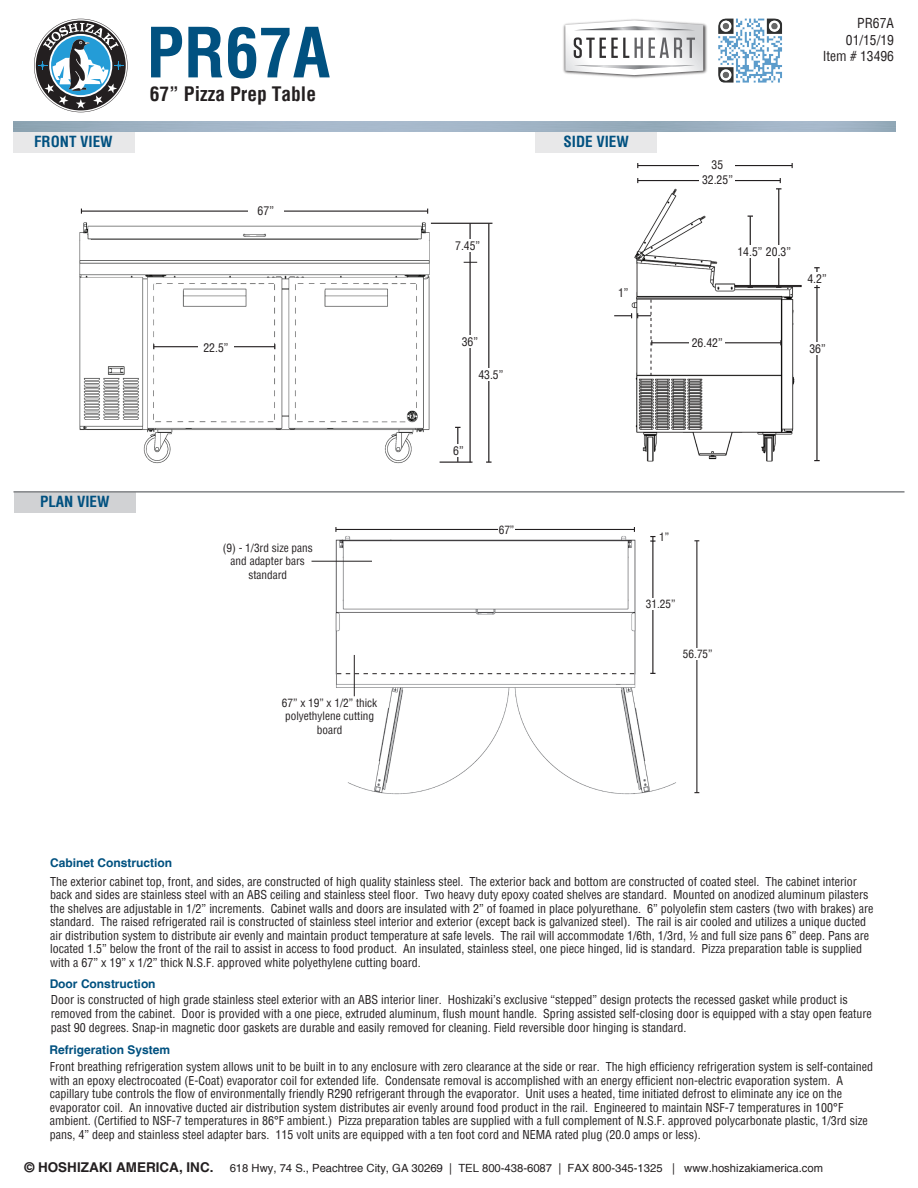
<style>
.page{position:relative;width:918px;height:1188px;background:#fff}
.page>*{position:absolute;margin:0;border:0;box-sizing:border-box;transform-origin:0 0}
.t1{font:700 condensed 67.5px "Helvetica";color:#015180}
.t2{font:700 condensed 19.5px "Helvetica";color:#231f20}
.t3{font:700 condensed 15px "Helvetica";color:#015180}
.t4{font:condensed 13.5px/16.2px "Helvetica";color:#231f20;text-align:right}
.t5{font:condensed 12px/13.5px "Helvetica";color:#231f20}
.t6{font:700 12px "Helvetica";color:#015180}
.t7{font:condensed 11.7px "Helvetica";color:#231f20}
.t8{font:11.25px "Helvetica";color:#231f20}
.t9{font:condensed 11.25px/13.5px "Helvetica";color:#231f20;text-align:center}
.s1{font-weight:700;font-size:13.5px}
</style>
<div class="page">
<div style="left:14px;top:493px;width:122px;height:20px;background:#d1d2d4"></div>
<svg style="left:34px;top:19px;width:94px;height:93px"></svg>
<hr style="left:14px;top:491px;width:890px;height:2px;background:#808285">
<div style="left:535px;top:132px;width:122px;height:21px;background:#e8e8e9"></div>
<div style="left:13px;top:132px;width:122px;height:21px;background:#e8e8e9"></div>
<img style="left:634px;top:188px;width:161px;height:274px">
<hr style="left:638px;top:165px;width:154px;height:1px;background:#231f20">
<div style="left:700px;top:159px;width:35px;height:12px;background:#fff"></div>
<hr style="left:816px;top:268px;width:2px;height:193px;background:#231f20">
<div style="left:807px;top:342px;width:21px;height:13px;background:#fff"></div>
<hr style="left:638px;top:180px;width:142px;height:1px;background:#231f20">
<div style="left:700px;top:174px;width:35px;height:12px;background:#fff"></div>
<hr style="left:652px;top:342px;width:129px;height:1px;background:#231f20">
<svg style="left:614px;top:300px;width:38px;height:76px"></svg>
<div style="left:690px;top:336px;width:35px;height:13px;background:#fff"></div>
<div style="left:735px;top:285px;width:66px;height:2px;border:1px solid #231f20"></div>
<div style="left:807px;top:272px;width:20px;height:13px;background:#fff"></div>
<hr style="left:750px;top:216px;width:1px;height:71px;background:#231f20">
<div style="left:736px;top:245px;width:28px;height:13px;background:#fff"></div>
<hr style="left:778px;top:189px;width:1px;height:98px;background:#231f20">
<svg style="left:776px;top:178px;width:5px;height:11px"></svg>
<div style="left:765px;top:245px;width:27px;height:13px;background:#fff"></div>
<img style="left:563px;top:19px;width:144px;height:59px">
<svg style="left:565px;top:20px;width:138px;height:55px"></svg>
<img style="left:79px;top:222px;width:352px;height:242px">
<hr style="left:81px;top:211px;width:347px;height:1px;background:#231f20">
<div style="left:248px;top:206px;width:35px;height:9px;background:#fff"></div>
<hr style="left:488px;top:224px;width:1px;height:238px;background:#231f20">
<svg style="left:486px;top:461px;width:6px;height:2px"></svg>
<div style="left:477px;top:368px;width:28px;height:13px;background:#fff"></div>
<hr style="left:469px;top:223px;width:2px;height:239px;background:#231f20">
<svg style="left:464px;top:262px;width:13px;height:1px"></svg>
<div style="left:452px;top:239px;width:31px;height:13px;background:#fff"></div>
<div style="left:462px;top:335px;width:16px;height:13px;background:#fff"></div>
<hr style="left:440px;top:462px;width:32px;height:1px;background:#231f20">
<hr style="left:457px;top:427px;width:1px;height:35px;background:#231f20">
<div style="left:453px;top:444px;width:11px;height:13px;background:#fff"></div>
<hr style="left:154px;top:346px;width:121px;height:1px;background:#231f20">
<div style="left:198px;top:341px;width:36px;height:12px;background:#fff"></div>
<hr style="left:336px;top:529px;width:298px;height:1px;background:#231f20">
<div style="left:498px;top:524px;width:17px;height:12px;background:#fff"></div>
<hr style="left:431px;top:223px;width:61px;height:1px;background:#231f20">
<img style="left:333px;top:536px;width:367px;height:259px">
<hr style="left:652px;top:541px;width:1px;height:132px;background:#231f20">
<hr style="left:696px;top:541px;width:1px;height:252px;background:#231f20">
<div style="left:683px;top:648px;width:30px;height:12px;background:#fff"></div>
<div style="left:645px;top:598px;width:32px;height:12px;background:#fff"></div>
<svg style="left:644px;top:536px;width:11px;height:6px"></svg>
<div style="left:658px;top:532px;width:12px;height:10px;background:#fff"></div>
<svg style="left:337px;top:673px;width:297px;height:1px"></svg>
<div style="left:280px;top:695px;width:99px;height:41px;background:#fff"></div>
<hr style="left:354px;top:655px;width:1px;height:41px;background:#231f20">
<hr style="left:312px;top:561px;width:60px;height:1px;background:#231f20">
<img style="left:718px;top:18px;width:64px;height:65px">
<h1 class="t1" style="left:146px;top:8px;width:185px">PR67A</h1>
<h2 class="t2" style="left:150px;top:81px;width:168px">67” Pizza Prep Table</h2>
<p class="t3" style="left:34px;top:131px;width:80px">FRONT VIEW</p>
<p class="t3" style="left:564px;top:131px;width:67px">SIDE VIEW</p>
<p class="t7" style="left:258px;top:203px;width:18px">67”</p>
<p class="t7" style="left:203px;top:340px;width:27px">22.5”</p>
<p class="t7" style="left:455px;top:238px;width:27px">7.45”</p>
<p class="t7" style="left:462px;top:334px;width:18px">36”</p>
<p class="t7" style="left:478px;top:367px;width:27px">43.5”</p>
<p class="t7" style="left:618px;top:286px;width:12px">1”</p>
<p class="t4" style="left:846px;top:15px;width:50px">PR67A<br>01/15/19</p>
<p class="t4" style="left:823px;top:48px;width:73px">Item # 13496</p>
<p class="t7" style="left:712px;top:158px;width:13px">35</p>
<p class="t7" style="left:702px;top:173px;width:32px">32.25”</p>
<p class="t7" style="left:737px;top:244px;width:55px">14.5” 20.3”</p>
<p class="t7" style="left:807px;top:271px;width:21px">4.2”</p>
<p class="t7" style="left:692px;top:335px;width:32px">26.42”</p>
<p class="t7" style="left:809px;top:341px;width:18px">36”</p>
<p class="t3" style="left:40px;top:492px;width:71px">PLAN VIEW</p>
<p class="t9" style="left:223px;top:541px;width:91px">(9) - 1/3rd size pans and adapter bars standard</p>
<p class="t9" style="left:282px;top:696px;width:97px">67” x 19” x 1/2” thick polyethylene cutting board</p>
<p class="t7" style="left:453px;top:443px;width:12px">6”</p>
<p class="t9" style="left:499px;top:523px;width:17px">67”</p>
<p class="t9" style="left:659px;top:530px;width:12px">1”</p>
<p class="t9" style="left:646px;top:597px;width:31px">31.25”</p>
<p class="t9" style="left:683px;top:647px;width:31px">56.75”</p>
<p class="t6" style="left:50px;top:855px;width:124px">Cabinet Construction</p>
<p class="t5" style="left:50px;top:874px;width:825px">The exterior cabinet top, front, and sides, are constructed of high quality stainless steel. The exterior back and bottom are constructed of coated steel. The cabinet interior back and sides are stainless steel with an ABS ceiling and stainless steel floor. Two heavy duty epoxy coated shelves are standard. Mounted on anodized aluminum pilasters the shelves are adjustable in 1/2” increments. Cabinet walls and doors are insulated with 2” of foamed in place polyurethane. 6” polyolefin stem casters (two with brakes) are standard. The raised refrigerated rail is constructed of stainless steel interior and exterior (except back is galvanized steel). The rail is air cooled and utilizes a unique ducted air distribution system to distribute air evenly and maintain product temperature at safe levels. The rail will accommodate 1/6th, 1/3rd, ½ and full size pans 6” deep. Pans are located 1.5” below the front of the rail to assist in access to food product. An insulated, stainless steel, one piece hinged, lid is standard. Pizza preparation table is supplied with a 67” x 19” x 1/2” thick N.S.F. approved white polyethylene cutting board.</p>
<p class="t5" style="left:51px;top:992px;width:823px;line-height:14.2px">Door is constructed of high grade stainless steel exterior with an ABS interior liner. Hoshizaki’s exclusive “stepped” design protects the recessed gasket while product is removed from the cabinet. Door is provided with a one piece, extruded aluminum, flush mount handle. Spring assisted self-closing door is equipped with a stay open feature past 90 degrees. Snap-in magnetic door gaskets are durable and easily removed for cleaning. Field reversible door hinging is standard.</p>
<p class="t6" style="left:50px;top:976px;width:107px">Door Construction</p>
<p class="t6" style="left:50px;top:1043px;width:122px">Refrigeration System</p>
<p class="t5" style="left:50px;top:1060px;width:825px">Front breathing refrigeration system allows unit to be built in to any enclosure with zero clearance at the side or rear. The high efficiency refrigeration system is self-contained with an epoxy electrocoated (E-Coat) evaporator coil for extended life. Condensate removal is accomplished with an energy efficient non-electric evaporation system. A capillary tube controls the flow of environmentally friendly R290 refrigerant through the evaporator. Unit uses a heated, time initiated defrost to eliminate any ice on the evaporator coil. An innovative ducted air distribution system distributes air evenly around food product in the rail. Engineered to maintain NSF-7 temperatures in 100°F ambient. (Certified to NSF-7 temperatures in 86°F ambient.) Pizza preparation tables are supplied with a full complement of N.S.F. approved polycarbonate plastic, 1/3rd size pans, 4” deep and stainless steel adapter bars. 115 volt units are equipped with a ten foot cord and NEMA rated plug (20.0 amps or less).</p>
<p class="t8" style="left:24px;top:1161px;width:800px"><span class="s1">© HOSHIZAKI AMERICA, INC.</span> 618 Hwy, 74 S., Peachtree City, GA 30269 | TEL 800-438-6087 | FAX 800-345-1325 | www.hoshizakiamerica.com</p>
</div>
